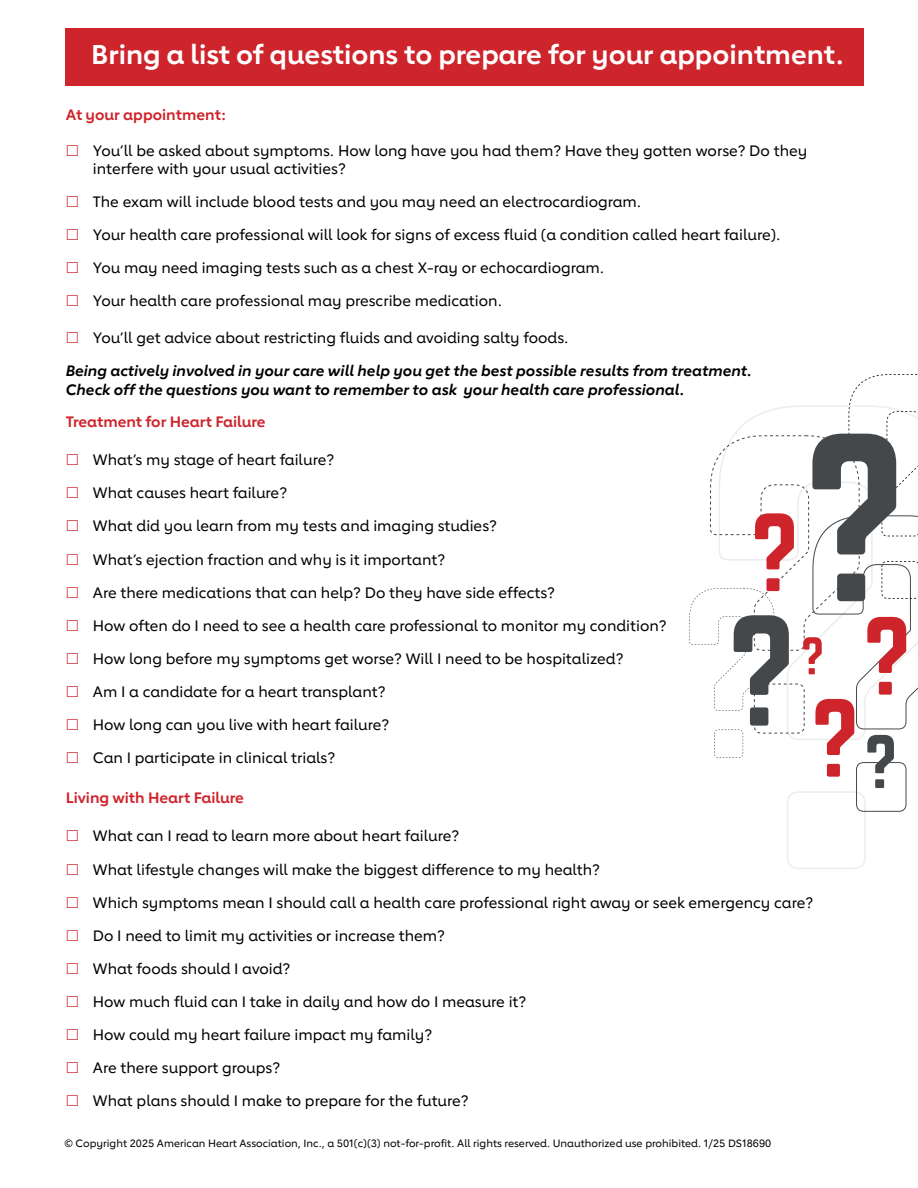
<style>
.page{position:relative;width:918px;height:1188px;background:#fff}
.page>*{position:absolute;margin:0;border:0;box-sizing:border-box;transform-origin:0 0}
.t1{font:700 27px "Lub Dub";color:#fff}
.t2{font:500 15px/18px "Lub Dub";color:#000}
.t3{font:italic 700 15px/19.5px "Lub Dub";color:#000}
.t4{font:700 15px "Lub Dub";color:#ce242b}
.t5{font:500 10.5px "Lub Dub";color:#000}
</style>
<div class="page">
<div style="left:66px;top:28px;width:798px;height:57px;background:#ce242b"></div>
<svg style="left:689px;top:374px;width:229px;height:438px"></svg>
<p class="t1" style="left:91px;top:39px;width:754px">Bring a list of questions to prepare for your appointment.</p>
<h1 class="t4" style="left:66px;top:106px;width:162px">At your appointment:</h1>
<p class="t2" style="left:93px;top:141px;width:716px">You’ll be asked about symptoms. How long have you had them? Have they gotten worse? Do they interfere with your usual activities?</p>
<p class="t2" style="left:93px;top:192px;width:550px">The exam will include blood tests and you may need an electrocardiogram.</p>
<p class="t2" style="left:93px;top:225px;width:689px">Your health care professional will look for signs of excess fluid (a condition called heart failure).</p>
<p class="t2" style="left:93px;top:259px;width:513px">You may need imaging tests such as a chest X-ray or echocardiogram.</p>
<p class="t2" style="left:93px;top:292px;width:411px">Your health care professional may prescribe medication.</p>
<p class="t2" style="left:93px;top:328px;width:477px">You’ll get advice about restricting fluids and avoiding salty foods.</p>
<p class="t3" style="left:66px;top:361px;width:688px">Being actively involved in your care will help you get the best possible results from treatment.<br>Check off the questions you want to remember to ask your health care professional.</p>
<h1 class="t4" style="left:66px;top:413px;width:201px">Treatment for Heart Failure</h1>
<p class="t2" style="left:93px;top:451px;width:243px">What’s my stage of heart failure?</p>
<p class="t2" style="left:93px;top:484px;width:196px">What causes heart failure?</p>
<p class="t2" style="left:93px;top:517px;width:406px">What did you learn from my tests and imaging studies?</p>
<p class="t2" style="left:93px;top:550px;width:354px">What’s ejection fraction and why is it important?</p>
<p class="t2" style="left:93px;top:583px;width:464px">Are there medications that can help? Do they have side effects?</p>
<p class="t2" style="left:93px;top:616px;width:575px">How often do I need to see a health care professional to monitor my condition?</p>
<p class="t2" style="left:93px;top:649px;width:532px">How long before my symptoms get worse? Will I need to be hospitalized?</p>
<p class="t2" style="left:93px;top:683px;width:294px">Am I a candidate for a heart transplant?</p>
<p class="t2" style="left:93px;top:716px;width:298px">How long can you live with heart failure?</p>
<p class="t2" style="left:93px;top:749px;width:244px">Can I participate in clinical trials?</p>
<h1 class="t4" style="left:66px;top:789px;width:180px">Living with Heart Failure</h1>
<p class="t2" style="left:93px;top:827px;width:368px">What can I read to learn more about heart failure?</p>
<p class="t2" style="left:93px;top:860px;width:508px">What lifestyle changes will make the biggest difference to my health?</p>
<p class="t2" style="left:93px;top:893px;width:722px">Which symptoms mean I should call a health care professional right away or seek emergency care?</p>
<p class="t2" style="left:93px;top:926px;width:353px">Do I need to limit my activities or increase them?</p>
<p class="t2" style="left:93px;top:959px;width:199px">What foods should I avoid?</p>
<p class="t2" style="left:93px;top:993px;width:435px">How much fluid can I take in daily and how do I measure it?</p>
<p class="t2" style="left:93px;top:1026px;width:341px">How could my heart failure impact my family?</p>
<p class="t2" style="left:93px;top:1059px;width:189px">Are there support groups?</p>
<p class="t2" style="left:93px;top:1092px;width:377px">What plans should I make to prepare for the future?</p>
<p class="t5" style="left:64px;top:1137px;width:708px">© Copyright 2025 American Heart Association, Inc., a 501(c)(3) not-for-profit. All rights reserved. Unauthorized use prohibited. 1/25 DS18690</p>
</div>
